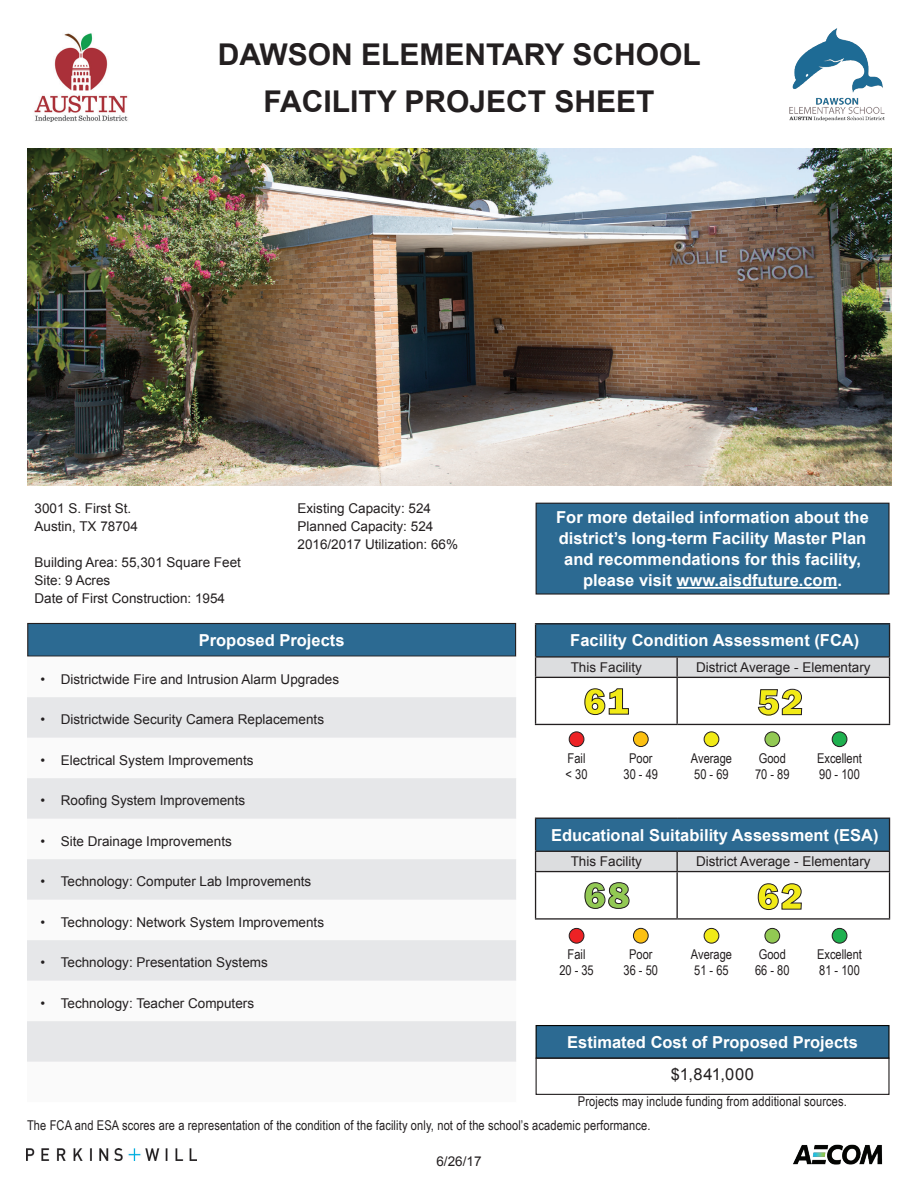
<style>
.page{position:relative;width:918px;height:1188px;background:#fff}
.page>*{position:absolute;margin:0;border:0;box-sizing:border-box;transform-origin:0 0}
.t1{font:800 37.5px "Franklin Gothic";color:#f1ea16}
.t2{font:800 37.5px "Franklin Gothic";color:#92c953}
.Heading_1__H1{font:700 30px "Arial";color:#231f20}
.Body_Text__H5{font:700 16.5px/21px "Arial";color:#fff;text-align:center}
.Heading_3__H3{font:700 16.5px "Arial";color:#fff}
.t3{font:16.5px "Arial";letter-spacing:.04em;color:#231f20}
.Body_Text__H5-2{font:13.5px "Arial";color:#231f20}
.t4{font:13.5px/16.2px "Arial Narrow";letter-spacing:.01em;color:#231f20}
</style>
<div class="page">
<img style="left:793px;top:1144px;width:90px;height:21px">
<img style="left:27px;top:1148px;width:170px;height:12px">
<img style="left:34px;top:33px;width:94px;height:89px">
<img style="left:789px;top:28px;width:96px;height:93px">
<div style="left:832px;top:928px;width:15px;height:15px;background:#1fb04f;border-radius:50%"></div>
<div style="left:832px;top:928px;width:15px;height:15px;border:1px solid #231f20;border-radius:50%"></div>
<div style="left:704px;top:928px;width:15px;height:15px;background:#f1ea16;border-radius:50%"></div>
<div style="left:704px;top:928px;width:15px;height:15px;border:1px solid #231f20;border-radius:50%"></div>
<div style="left:569px;top:928px;width:15px;height:15px;background:#ed2225;border-radius:50%"></div>
<div style="left:569px;top:928px;width:15px;height:15px;border:1px solid #231f20;border-radius:50%"></div>
<div style="left:765px;top:928px;width:15px;height:15px;background:#92c953;border-radius:50%"></div>
<div style="left:765px;top:928px;width:15px;height:15px;border:1px solid #231f20;border-radius:50%"></div>
<div style="left:633px;top:928px;width:15px;height:15px;background:#fcc011;border-radius:50%"></div>
<div style="left:633px;top:928px;width:16px;height:15px;border:1px solid #231f20;border-radius:50%"></div>
<div style="left:569px;top:732px;width:15px;height:15px;background:#ed2225;border-radius:50%"></div>
<div style="left:569px;top:732px;width:15px;height:15px;border:1px solid #231f20;border-radius:50%"></div>
<div style="left:633px;top:732px;width:15px;height:15px;background:#fcc011;border-radius:50%"></div>
<div style="left:633px;top:731px;width:16px;height:16px;border:1px solid #231f20;border-radius:50%"></div>
<div style="left:832px;top:732px;width:15px;height:15px;background:#1fb04f;border-radius:50%"></div>
<div style="left:832px;top:732px;width:15px;height:15px;border:1px solid #231f20;border-radius:50%"></div>
<div style="left:704px;top:732px;width:15px;height:15px;background:#f1ea16;border-radius:50%"></div>
<div style="left:704px;top:732px;width:15px;height:15px;border:1px solid #231f20;border-radius:50%"></div>
<div style="left:765px;top:732px;width:15px;height:15px;background:#92c953;border-radius:50%"></div>
<div style="left:765px;top:732px;width:15px;height:15px;border:1px solid #231f20;border-radius:50%"></div>
<img style="left:28px;top:148px;width:863px;height:338px">
<div style="left:536px;top:503px;width:353px;height:91px;background:#2c6a92"></div>
<hr style="left:677px;top:587px;width:160px;height:2px;background:#fff">
<div style="left:536px;top:503px;width:354px;height:92px;border:1px solid #231f20"></div>
<div style="left:28px;top:623px;width:488px;height:33px;background:#2c6a92"></div>
<div style="left:27px;top:623px;width:489px;height:34px;border:1px solid #231f20"></div>
<svg style="left:27px;top:697px;width:489px;height:365px;fill:#e6e7e9"></svg>
<div style="left:536px;top:624px;width:354px;height:33px;background:#2c6a92"></div>
<hr style="left:535px;top:623px;width:142px;height:1px;background:#231f20">
<hr style="left:535px;top:624px;width:1px;height:32px;background:#231f20">
<hr style="left:677px;top:623px;width:213px;height:1px;background:#231f20">
<hr style="left:889px;top:624px;width:1px;height:32px;background:#231f20">
<hr style="left:535px;top:656px;width:142px;height:2px;background:#231f20">
<hr style="left:677px;top:656px;width:213px;height:2px;background:#231f20">
<hr style="left:535px;top:724px;width:142px;height:1px;background:#231f20">
<hr style="left:677px;top:724px;width:213px;height:1px;background:#231f20">
<svg style="left:535px;top:657px;width:355px;height:67px"></svg>
<div style="left:536px;top:818px;width:354px;height:33px;background:#2c6a92"></div>
<hr style="left:535px;top:818px;width:142px;height:1px;background:#231f20">
<hr style="left:535px;top:819px;width:1px;height:32px;background:#231f20">
<hr style="left:677px;top:818px;width:213px;height:1px;background:#231f20">
<hr style="left:889px;top:819px;width:1px;height:32px;background:#231f20">
<hr style="left:535px;top:918px;width:142px;height:2px;background:#231f20">
<hr style="left:677px;top:918px;width:213px;height:2px;background:#231f20">
<svg style="left:535px;top:851px;width:355px;height:68px"></svg>
<div style="left:536px;top:1026px;width:353px;height:32px;background:#2c6a92"></div>
<div style="left:536px;top:1025px;width:354px;height:34px;border:1px solid #040503"></div>
<div style="left:536px;top:1058px;width:354px;height:37px;border:1px solid #231f20"></div>
<h1 class="Heading_1__H1" style="left:218px;top:35px;width:484px">DAWSON ELEMENTARY SCHOOL</h1>
<h1 class="Heading_1__H1" style="left:263px;top:81px;width:393px">FACILITY PROJECT SHEET</h1>
<p class="Body_Text__H5-2" style="left:35px;top:499px;width:98px">3001 S. First St.</p>
<p class="Body_Text__H5-2" style="left:35px;top:517px;width:105px">Austin, TX 78704</p>
<p class="Body_Text__H5-2" style="left:35px;top:553px;width:208px">Building Area: 55,301 Square Feet</p>
<p class="Body_Text__H5-2" style="left:35px;top:571px;width:77px">Site: 9 Acres</p>
<p class="Body_Text__H5-2" style="left:35px;top:589px;width:192px">Date of First Construction: 1954</p>
<p class="Body_Text__H5-2" style="left:298px;top:499px;width:135px">Existing Capacity: 524</p>
<p class="Body_Text__H5-2" style="left:298px;top:517px;width:137px">Planned Capacity: 524</p>
<p class="Body_Text__H5-2" style="left:298px;top:535px;width:162px">2016/2017 Utilization: 66%</p>
<p class="Body_Text__H5" style="left:199px;top:630px;width:147px">Proposed Projects</p>
<p class="Body_Text__H5-2" style="left:41px;top:670px;width:300px">• Districtwide Fire and Intrusion Alarm Upgrades</p>
<p class="Body_Text__H5-2" style="left:41px;top:711px;width:285px">• Districtwide Security Camera Replacements</p>
<p class="Body_Text__H5-2" style="left:41px;top:751px;width:215px">• Electrical System Improvements</p>
<p class="Body_Text__H5-2" style="left:41px;top:792px;width:206px">• Roofing System Improvements</p>
<p class="Body_Text__H5-2" style="left:41px;top:832px;width:193px">• Site Drainage Improvements</p>
<p class="Body_Text__H5-2" style="left:41px;top:873px;width:272px">• Technology: Computer Lab Improvements</p>
<p class="Body_Text__H5-2" style="left:41px;top:913px;width:285px">• Technology: Network System Improvements</p>
<p class="Body_Text__H5-2" style="left:41px;top:954px;width:229px">• Technology: Presentation Systems</p>
<p class="Body_Text__H5-2" style="left:41px;top:994px;width:215px">• Technology: Teacher Computers</p>
<p class="Body_Text__H5" style="left:556px;top:507px;width:314px">For more detailed information about the district’s long-term Facility Master Plan and recommendations for this facility, please visit www.aisdfuture.com.</p>
<p class="Heading_3__H3" style="left:570px;top:630px;width:291px">Facility Condition Assessment (FCA)</p>
<p class="Body_Text__H5-2" style="left:571px;top:658px;width:73px">This Facility</p>
<p class="Body_Text__H5-2" style="left:696px;top:658px;width:176px">District Average - Elementary</p>
<p class="t1" style="left:584px;top:677px;width:46px">61</p>
<p class="t1" style="left:758px;top:678px;width:47px">52</p>
<p class="t4" style="left:568px;top:749px;width:19px">Fail</p>
<p class="t4" style="left:566px;top:765px;width:23px">&lt; 30</p>
<p class="t4" style="left:624px;top:749px;width:36px;text-align:center">Poor<br>30 - 49</p>
<p class="t4" style="left:691px;top:749px;width:43px">Average<br>50 - 69</p>
<p class="t4" style="left:755px;top:749px;width:36px">Good<br>70 - 89</p>
<p class="t4" style="left:817px;top:749px;width:46px">Excellent<br>90 - 100</p>
<p class="Heading_3__H3" style="left:551px;top:824px;width:329px">Educational Suitability Assessment (ESA)</p>
<p class="Body_Text__H5-2" style="left:571px;top:853px;width:73px">This Facility</p>
<p class="Body_Text__H5-2" style="left:696px;top:853px;width:176px">District Average - Elementary</p>
<p class="t2" style="left:584px;top:871px;width:47px">68</p>
<p class="t1" style="left:757px;top:872px;width:47px">62</p>
<p class="t4" style="left:568px;top:946px;width:19px">Fail</p>
<p class="t4" style="left:559px;top:962px;width:36px">20 - 35</p>
<p class="t4" style="left:624px;top:946px;width:36px;text-align:center">Poor<br>36 - 50</p>
<p class="t4" style="left:691px;top:946px;width:43px">Average<br>51 - 65</p>
<p class="t4" style="left:755px;top:946px;width:36px">Good<br>66 - 80</p>
<p class="t4" style="left:817px;top:946px;width:46px">Excellent<br>81 - 100</p>
<p class="Heading_3__H3" style="left:567px;top:1031px;width:292px">Estimated Cost of Proposed Projects</p>
<p class="t3" style="left:671px;top:1063px;width:85px">$1,841,000</p>
<p class="t4" style="left:578px;top:1093px;width:271px">Projects may include funding from additional sources.</p>
<p class="t4" style="left:27px;top:1116px;width:625px">The FCA and ESA scores are a representation of the condition of the facility only, not of the school’s academic performance.</p>
<p class="Body_Text__H5-2" style="left:436px;top:1152px;width:47px">6/26/17</p>
</div>
